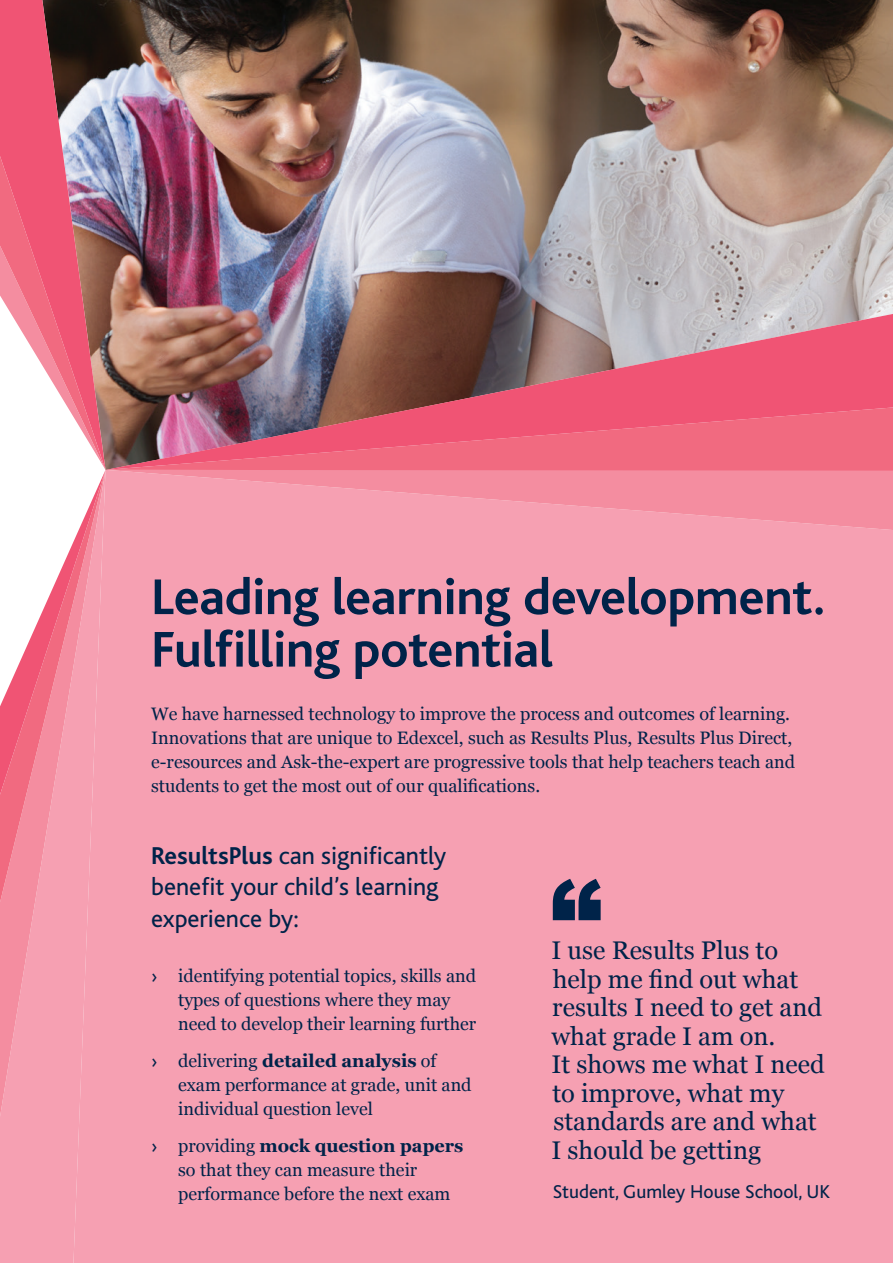
<style>
.page{position:relative;width:893px;height:1263px;background:#fff}
.page>*{position:absolute;margin:0;border:0;box-sizing:border-box;transform-origin:0 0}
.t1{font:700 52.5px/52.5px "Bliss";letter-spacing:-.01em;color:#002349}
.t2{font:25.5px/28.5px "Georgia";color:#002349}
.t3{font:25.5px/31.5px "Bliss";color:#002349}
.t4{font:19.5px "Bliss";color:#002349}
.t5{font:18px/24px "Georgia";color:#002349}
.s1{font-weight:700}
.s2{font-family:"Bliss"}
</style>
<div class="page">
<img style="left:106px;top:0;width:787px;height:314px">
<div style="left:106px;top:530px;width:787px;height:733px;background:#f6a0b2"></div>
<div style="left:0;top:1117px;width:106px;height:146px;background:#f6a0b2"></div>
<svg style="left:0;top:902px;width:106px;height:215px;background:#f59daf"></svg>
<svg style="left:0;top:795px;width:106px;height:107px;background:#f494a6"></svg>
<svg style="left:106px;top:471px;width:787px;height:59px;background:#f596a9"></svg>
<img style="left:106px;top:314px;width:787px;height:156px">
<svg style="left:0;top:470px;width:106px;height:325px"></svg>
<svg style="left:0;top:0;width:106px;height:470px"></svg>
<svg style="left:553px;top:879px;width:48px;height:41px;background:#484768"></svg>
<h1 class="t1" style="left:151px;top:572px;width:675px">Leading learning development.<br>Fulfilling potential</h1>
<p class="t5" style="left:151px;top:701px;width:645px">We have harnessed technology to improve the process and outcomes of learning.<br>Innovations that are unique to Edexcel, such as Results Plus, Results Plus Direct, e-resources and Ask-the-expert are progressive tools that help teachers teach and students to get the most out of our qualifications.</p>
<h2 class="t3" style="left:151px;top:840px;width:297px"><span class="s1">ResultsPlus</span> can significantly benefit your child’s learning experience by:</h2>
<p class="t5" style="left:178px;top:963px;width:300px;text-indent:-27px"><span class="s2">›</span> identifying potential topics, skills and types of questions where they may need to develop their learning further</p>
<p class="t5" style="left:178px;top:1048px;width:295px;text-indent:-27px"><span class="s2">›</span> delivering <span class="s1">detailed analysis</span> of exam performance at grade, unit and individual question level</p>
<p class="t5" style="left:178px;top:1133px;width:287px;text-indent:-27px"><span class="s2">›</span> providing <span class="s1">mock question papers </span>so that they can measure their performance before the next exam</p>
<h2 class="t2" style="left:551px;top:935px;width:275px">I use Results Plus to help me find out what results I need to get and what grade I am on.<br>It shows me what I need to improve, what my standards are and what<br>I should be getting</h2>
<p class="t4" style="left:553px;top:1181px;width:279px">Student, Gumley House School, UK</p>
</div>
